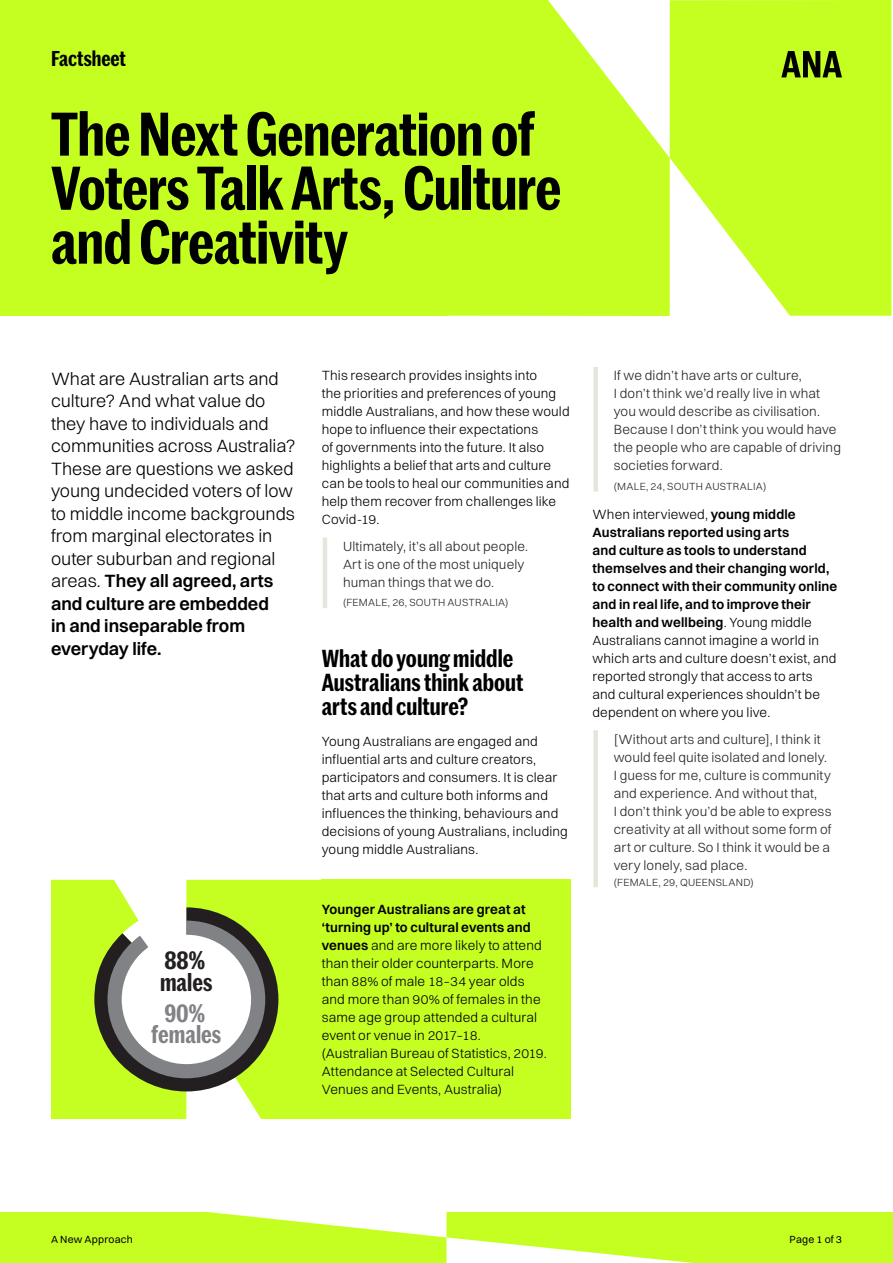
<style>
.page{position:relative;width:893px;height:1263px;background:#fff}
.page>*{position:absolute;margin:0;border:0;box-sizing:border-box;transform-origin:0 0}
.Doc_Title{font:600 60px/54px "Marr Sans Cond";letter-spacing:-.01em;color:#000}
.t1{font:600 24.3px/21.6px "Marr Sans Cond";color:#808285;text-align:center}
.t2{font:600 24.3px/21.6px "Marr Sans Cond";color:#231f20}
.Heading_2{font:600 24px/24px "Marr Sans Cond";color:#000}
.t3{font:600 21px "Marr Sans Cond";letter-spacing:-.005em;color:#000}
.Intro_para{font:300 18px/22.5px "Switzer";letter-spacing:-.005em;color:#000}
.Text{font:300 13.5px/18px "Switzer";letter-spacing:.01em;color:#000}
.t4{font:300 13.5px/18px "Switzer";letter-spacing:.01em;color:#262626}
.Boxed_2_Text{font:300 13.5px/18px "Switzer";letter-spacing:.01em;color:#000}
.t5{font:300 10.5px "Switzer";letter-spacing:.025em;color:#262626}
.t6{font:10.5px "Switzer";letter-spacing:.015em;color:#000}
.s1{font-weight:600}
</style>
<div class="page">
<svg style="left:446px;top:0;width:445px;height:316px;background:#ccfe3f"></svg>
<div style="left:0;top:0;width:446px;height:316px;background:#c5ff21"></div>
<svg style="left:0;top:1212px;width:893px;height:51px;background:#ccff3f"></svg>
<svg style="left:51px;top:880px;width:271px;height:239px;background:#cbfe3a"></svg>
<svg style="left:781px;top:51px;width:61px;height:26px;background:#57710e"></svg>
<hr style="left:323px;top:537px;width:4px;height:71px;background:#e5e5db">
<svg style="left:94px;top:907px;width:184px;height:184px;background:#879a53"></svg>
<div style="left:122px;top:935px;width:129px;height:129px;background:#fff;border-radius:50%"></div>
<div style="left:322px;top:880px;width:249px;height:239px;background:#c5ff21"></div>
<div style="left:593px;top:367px;width:5px;height:125px;background:#e5e5db"></div>
<div style="left:593px;top:730px;width:5px;height:157px;background:#e5e5db"></div>
<p class="t3" style="left:51px;top:43px;width:76px">Factsheet</p>
<h1 class="Doc_Title" style="left:51px;top:103px;width:512px">The Next Generation of<br>Voters Talk Arts, Culture and Creativity</h1>
<p class="Intro_para" style="left:51px;top:367px;width:246px">What are Australian arts and culture? And what value do they have to individuals and communities across Australia?<br>These are questions we asked young undecided voters of low to middle income backgrounds from marginal electorates in outer suburban and regional areas. <span class="s1">They all agreed, arts and culture are embedded<br>in and inseparable from everyday life.</span></p>
<p class="Text" style="left:322px;top:366px;width:249px">This research provides insights into<br>the priorities and preferences of young middle Australians, and how these would hope to influence their expectations<br>of governments into the future. It also highlights a belief that arts and culture can be tools to heal our communities and help them recover from challenges like Covid-19.</p>
<p class="t4" style="left:343px;top:537px;width:187px">Ultimately, it’s all about people.<br>Art is one of the most uniquely human things that we do.</p>
<p class="t5" style="left:343px;top:596px;width:167px">(FEMALE, 26, SOUTH AUSTRALIA)</p>
<h2 class="Heading_2" style="left:322px;top:645px;width:203px">What do young middle<br>Australians think about arts and culture?</h2>
<p class="Text" style="left:322px;top:732px;width:248px">Young Australians are engaged and influential arts and culture creators, participators and consumers. It is clear that arts and culture both informs and influences the thinking, behaviours and decisions of young Australians, including young middle Australians.</p>
<p class="t2" style="left:160px;top:948px;width:54px">88% males</p>
<p class="t1" style="left:151px;top:1001px;width:71px">90% females</p>
<p class="Boxed_2_Text" style="left:322px;top:900px;width:227px"><span class="s1">Younger Australians are great at ‘turning up’ to cultural events and venues</span> and are more likely to attend than their older counterparts. More than 88% of male 18–34 year olds and more than 90% of females in the same age group attended a cultural event or venue in 2017–18. (Australian Bureau of Statistics, 2019.<br>Attendance at Selected Cultural Venues and Events, Australia)</p>
<p class="t4" style="left:614px;top:366px;width:229px">If we didn’t have arts or culture,<br>I don’t think we’d really live in what you would describe as civilisation.<br>Because I don’t think you would have the people who are capable of driving societies forward.</p>
<p class="t5" style="left:614px;top:480px;width:154px">(MALE, 24, SOUTH AUSTRALIA)</p>
<p class="Text" style="left:592px;top:505px;width:246px">When interviewed, <span class="s1">young middle Australians reported using arts<br>and culture as tools to understand themselves and their changing world, to connect with their community online and in real life, and to improve their health and wellbeing</span>. Young middle Australians cannot imagine a world in which arts and culture doesn’t exist, and reported strongly that access to arts and cultural experiences shouldn’t be dependent on where you live.</p>
<p class="t4" style="left:614px;top:730px;width:219px">[Without arts and culture], I think it would feel quite isolated and lonely.<br>I guess for me, culture is community and experience. And without that,<br>I don’t think you’d be able to express creativity at all without some form of art or culture. So I think it would be a very lonely, sad place.</p>
<p class="t5" style="left:614px;top:876px;width:142px">(FEMALE, 29, QUEENSLAND)</p>
<p class="t6" style="left:51px;top:1232px;width:83px">A New Approach</p>
<p class="t6" style="left:790px;top:1232px;width:54px">Page 1 of 3</p>
</div>
